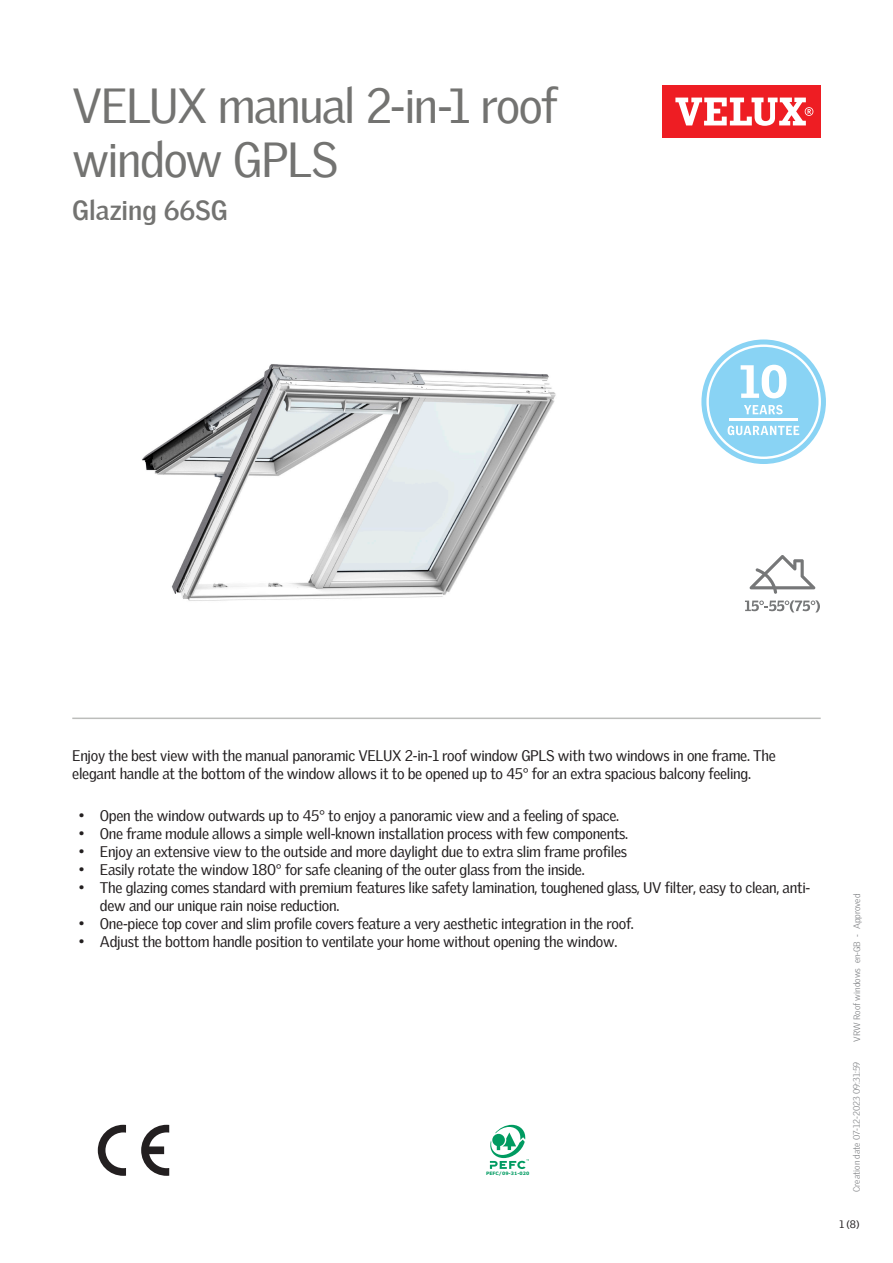
<style>
.page{position:relative;width:893px;height:1263px;background:#fff}
.page>*{position:absolute;margin:0;border:0;box-sizing:border-box;transform-origin:0 0}
.Headline{font:48px/54px "Velux Gothic";letter-spacing:-.035em;color:#737371}
.t1{font:700 27px "Velux Gothic";color:#737371}
.Body_Regular{font:15px/18px "Velux Gothic";letter-spacing:-.02em;color:#231f20}
.t2{font:10.5px "Velux Gothic";color:#231f20}
.t3{font:300 9px "Velux Gothic";color:#7c7e81}
.t4{font:700 4.65px "Verdana";color:#009b61}
</style>
<div class="page">
<div style="left:662px;top:85px;width:159px;height:53px;background:#ee1d23"></div>
<svg style="left:675px;top:98px;width:138px;height:28px"></svg>
<hr style="left:72px;top:717px;width:749px;height:2px;background:#bcbdbb">
<svg style="left:749px;top:555px;width:66px;height:39px"></svg>
<svg style="left:745px;top:600px;width:75px;height:12px"></svg>
<svg style="left:141px;top:1125px;width:28px;height:51px"></svg>
<svg style="left:98px;top:1125px;width:28px;height:51px"></svg>
<svg style="left:490px;top:1125px;width:39px;height:44px"></svg>
<svg style="left:701px;top:339px;width:125px;height:125px"></svg>
<img style="left:142px;top:364px;width:414px;height:237px">
<p class="Headline" style="left:72px;top:74px;width:487px">VELUX manual 2-in-1 roof window GPLS</p>
<p class="t1" style="left:72px;top:190px;width:157px">Glazing 66SG</p>
<p class="Body_Regular" style="left:72px;top:745px;width:705px">Enjoy the best view with the manual panoramic VELUX 2-in-1 roof window GPLS with two windows in one frame. The elegant handle at the bottom of the window allows it to be opened up to 45° for an extra spacious balcony feeling.</p>
<p class="Body_Regular" style="left:79px;top:805px;width:542px">• Open the window outwards up to 45° to enjoy a panoramic view and a feeling of space.</p>
<p class="Body_Regular" style="left:79px;top:823px;width:551px">• One frame module allows a simple well-known installation process with few components.</p>
<p class="Body_Regular" style="left:79px;top:841px;width:550px">• Enjoy an extensive view to the outside and more daylight due to extra slim frame profiles</p>
<p class="Body_Regular" style="left:79px;top:859px;width:508px">• Easily rotate the window 180° for safe cleaning of the outer glass from the inside.</p>
<p class="Body_Regular" style="left:100px;top:877px;width:712px;text-indent:-21px">• The glazing comes standard with premium features like safety lamination, toughened glass, UV filter, easy to clean, anti&shy;dew and our unique rain noise reduction.</p>
<p class="Body_Regular" style="left:79px;top:913px;width:557px">• One-piece top cover and slim profile covers feature a very aesthetic integration in the roof.</p>
<p class="Body_Regular" style="left:79px;top:931px;width:540px">• Adjust the bottom handle position to ventilate your home without opening the window.</p>
<p class="t4" style="left:486px;top:1170px;width:45px">PEFC/09-31-020</p>
<p class="t3" style="left:850px;top:1042px;width:149px;rotate:-90deg">VRW Roof windows en-GB - Approved</p>
<p class="t3" style="left:850px;top:1192px;width:132px;rotate:-90deg">Creation date 07-12-2023 09:31:59</p>
<p class="t2" style="left:839px;top:1216px;width:22px">1 (8)</p>
</div>
